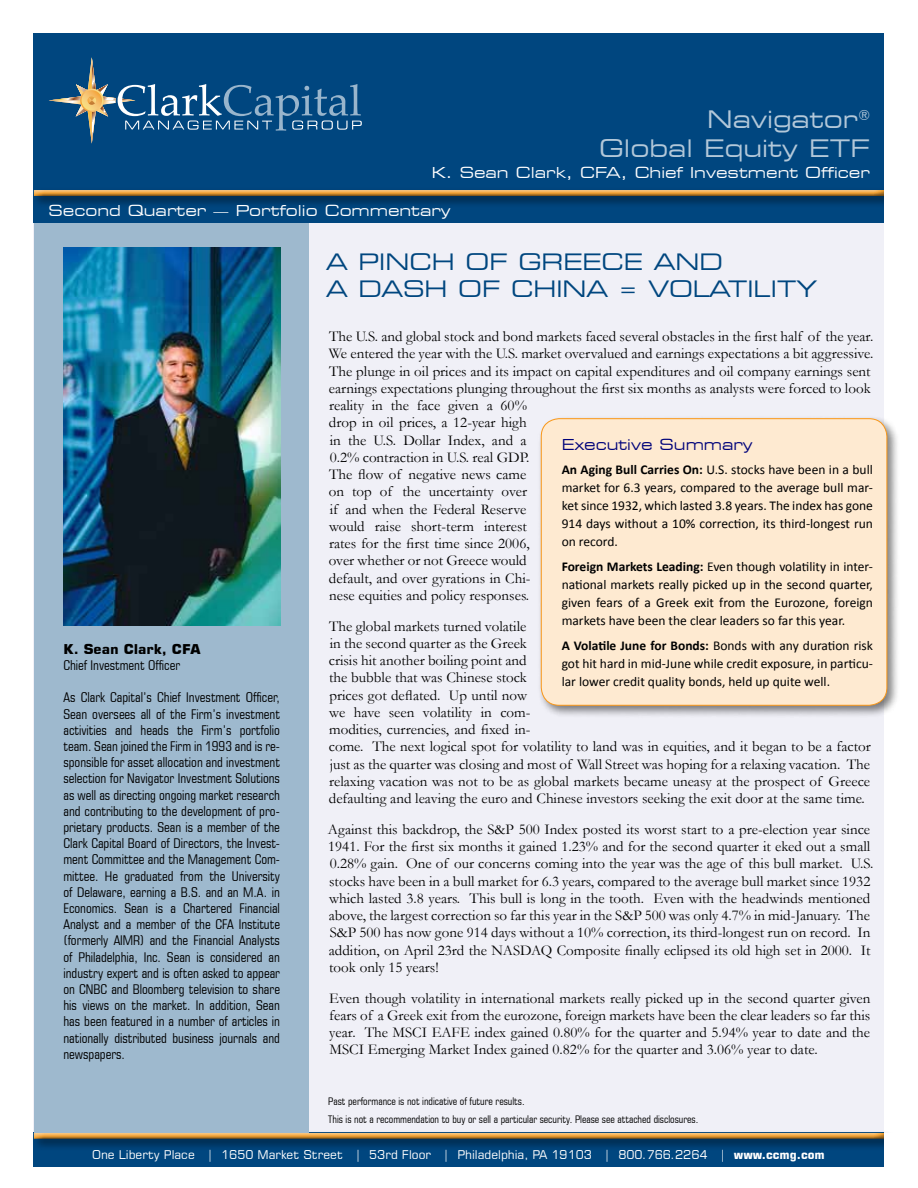
<style>
.page{position:relative;width:918px;height:1188px;background:#fff}
.page>*{position:absolute;margin:0;border:0;box-sizing:border-box;transform-origin:0 0}
.t1{font:expanded 24px/28.8px "Square 721 BT";color:#b3c8d9;text-align:right}
.t2{font:expanded 22.5px/27px "Square 721 BT";color:#00467f}
.t3{font:15px/17.2px "Garamond";color:#000}
.t4{font:expanded 15px "Square 721 BT";color:#fff}
.t5{font:expanded 15px "Square 721 BT";color:#00027a}
.t6{font:condensed 13.5px/16.2px "Square 721 BT";color:#000;text-align:justify}
.t7{font:13.5px/18px "Calibri";color:#000;text-align:justify}
.t8{font:700 13.5px "Square 721 BT";color:#000;scale:1.06 1}
.t9{font:12px "Square 721 BT";color:#fff}
.t10{font:condensed 10.5px/18px "Square 721 BT";color:#000}
.s1{font-weight:700}
</style>
<div class="page">
<div style="left:34px;top:34px;width:850px;height:1126px;background:#f0f0f7"></div>
<div style="left:34px;top:34px;width:850px;height:189px;background:#00467f"></div>
<div style="left:34px;top:1133px;width:850px;height:34px;background:#00467f"></div>
<svg style="left:49px;top:57px;width:313px;height:87px"></svg>
<div style="left:31px;top:187px;width:866px;height:22px;background:#000;opacity:.5"></div>
<div style="left:33px;top:189px;width:852px;height:9px;background:#000;opacity:.75"></div>
<div style="left:884px;top:0;width:34px;height:227px;background:#fff"></div>
<div style="left:31px;top:1130px;width:866px;height:21px;background:#000;opacity:.5"></div>
<div style="left:33px;top:1132px;width:852px;height:9px;background:#000;opacity:.75"></div>
<div style="left:884px;top:1133px;width:34px;height:37px;background:#fff"></div>
<div style="left:34px;top:223px;width:275px;height:910px;background:#9eb9ce"></div>
<img style="left:63px;top:247px;width:217px;height:378px">
<div style="left:538px;top:415px;width:362px;height:304px;background:#000;opacity:.5"></div>
<div style="left:541px;top:419px;width:346px;height:286px;background:#feead1;border-radius:18px"></div>
<div style="left:541px;top:418px;width:346px;height:287px;border:1px solid #fa9717;border-radius:18px"></div>
<h1 class="t1" style="left:599px;top:105px;width:272px">Navigator<sup>®<br></sup>Global Equity ETF</h1>
<p class="t4" style="left:432px;top:164px;width:440px">K. Sean Clark, CFA, Chief Investment Officer</p>
<p class="t4" style="left:49px;top:201px;width:403px">Second Quarter — Portfolio Commentary</p>
<p class="t8" style="left:63px;top:641px;width:131px">K. Sean Clark, CFA</p>
<p class="t6" style="left:63px;top:657px;width:118px">Chief Investment Officer</p>
<p class="t6" style="left:63px;top:689px;width:218px">As Clark Capital’s Chief Investment Officer, Sean oversees all of the Firm’s investment activities and heads the Firm’s portfolio team. Sean joined the Firm in 1993 and is re&shy;sponsible for asset allocation and investment selection for Navigator Investment Solutions as well as directing ongoing market research and contributing to the development of pro&shy;prietary products. Sean is a member of the Clark Capital Board of Directors, the Invest&shy;ment Committee and the Management Com&shy;mittee. He graduated from the University of Delaware, earning a B.S. and an M.A. in Economics. Sean is a Chartered Financial Analyst and a member of the CFA Institute (formerly AIMR) and the Financial Analysts of Philadelphia, Inc. Sean is considered an industry expert and is often asked to appear on CNBC and Bloomberg television to share his views on the market. In addition, Sean has been featured in a number of articles in nationally distributed business journals and newspapers.</p>
<h2 class="t2" style="left:326px;top:248px;width:493px">A PINCH OF GREECE AND<br>A DASH OF CHINA = VOLATILITY</h2>
<p class="t3" style="left:329px;top:327px;width:546px">The U.S. and global stock and bond markets faced several obstacles in the first half of the year.<br>We entered the year with the U.S. market overvalued and earnings expectations a bit aggressive.<br>The plunge in oil prices and its impact on capital expenditures and oil company earnings sent earnings expectations plunging throughout the first six months as analysts were forced to look reality in the face given a 60%<br>drop in oil prices, a 12-year high<br>in the U.S. Dollar Index, and a<br>0.2% contraction in U.S. real GDP.<br>The flow of negative news came<br>on top of the uncertainty over<br>if and when the Federal Reserve<br>would raise short-term interest<br>rates for the first time since 2006,<br>over whether or not Greece would<br>default, and over gyrations in Chi-<br>nese equities and policy responses.</p>
<p class="t3" style="left:329px;top:617px;width:544px">The global markets turned volatile<br>in the second quarter as the Greek<br>crisis hit another boiling point and<br>the bubble that was Chinese stock<br>prices got deflated. Up until now<br>we have seen volatility in com-<br>modities, currencies, and fixed in-<br>come. The next logical spot for volatility to land was in equities, and it began to be a factor just as the quarter was closing and most of Wall Street was hoping for a relaxing vacation. The relaxing vacation was not to be as global markets became uneasy at the prospect of Greece defaulting and leaving the euro and Chinese investors seeking the exit door at the same time.</p>
<p class="t3" style="left:328px;top:820px;width:547px">Against this backdrop, the S&amp;P 500 Index posted its worst start to a pre-election year since 1941. For the first six months it gained 1.23% and for the second quarter it eked out a small 0.28% gain. One of our concerns coming into the year was the age of this bull market. U.S. stocks have been in a bull market for 6.3 years, compared to the average bull market since 1932 which lasted 3.8 years. This bull is long in the tooth. Even with the headwinds mentioned above, the largest correction so far this year in the S&amp;P 500 was only 4.7% in mid-January. The S&amp;P 500 has now gone 914 days without a 10% correction, its third-longest run on record. In addition, on April 23rd the NASDAQ Composite finally eclipsed its old high set in 2000. It took only 15 years!</p>
<p class="t3" style="left:329px;top:989px;width:543px;text-align:justify">Even though volatility in international markets really picked up in the second quarter given fears of a Greek exit from the eurozone, foreign markets have been the clear leaders so far this year. The MSCI EAFE index gained 0.80% for the quarter and 5.94% year to date and the MSCI Emerging Market Index gained 0.82% for the quarter and 3.06% year to date.</p>
<p class="t5" style="left:562px;top:435px;width:192px">Executive Summary</p>
<p class="t7" style="left:562px;top:461px;width:313px"><span class="s1">An Aging Bull Carries On:</span> U.S. stocks have been in a bull market for 6.3 years, compared to the average bull mar&shy;ket since 1932, which lasted 3.8 years. The index has gone 914 days without a 10% correction, its third-longest run on record.</p>
<p class="t7" style="left:562px;top:558px;width:313px"><span class="s1">Foreign Markets Leading:</span> Even though volatility in inter&shy;national markets really picked up in the second quarter, given fears of a Greek exit from the Eurozone, foreign markets have been the clear leaders so far this year.</p>
<p class="t7" style="left:562px;top:636px;width:313px"><span class="s1">A Volatile June for Bonds:</span> Bonds with any duration risk got hit hard in mid-June while credit exposure, in particu&shy;lar lower credit quality bonds, held up quite well.</p>
<p class="t10" style="left:328px;top:1092px;width:372px">Past performance is not indicative of future results.<br>This is not a recommendation to buy or sell a particular security. Please see attached disclosures.</p>
<p class="t9" style="left:92px;top:1147px;width:734px">One Liberty Place | 1650 Market Street | 53rd Floor | Philadelphia, PA 19103 | 800.766.2264 | <span class="s1">www.ccmg.com</span></p>
</div>
